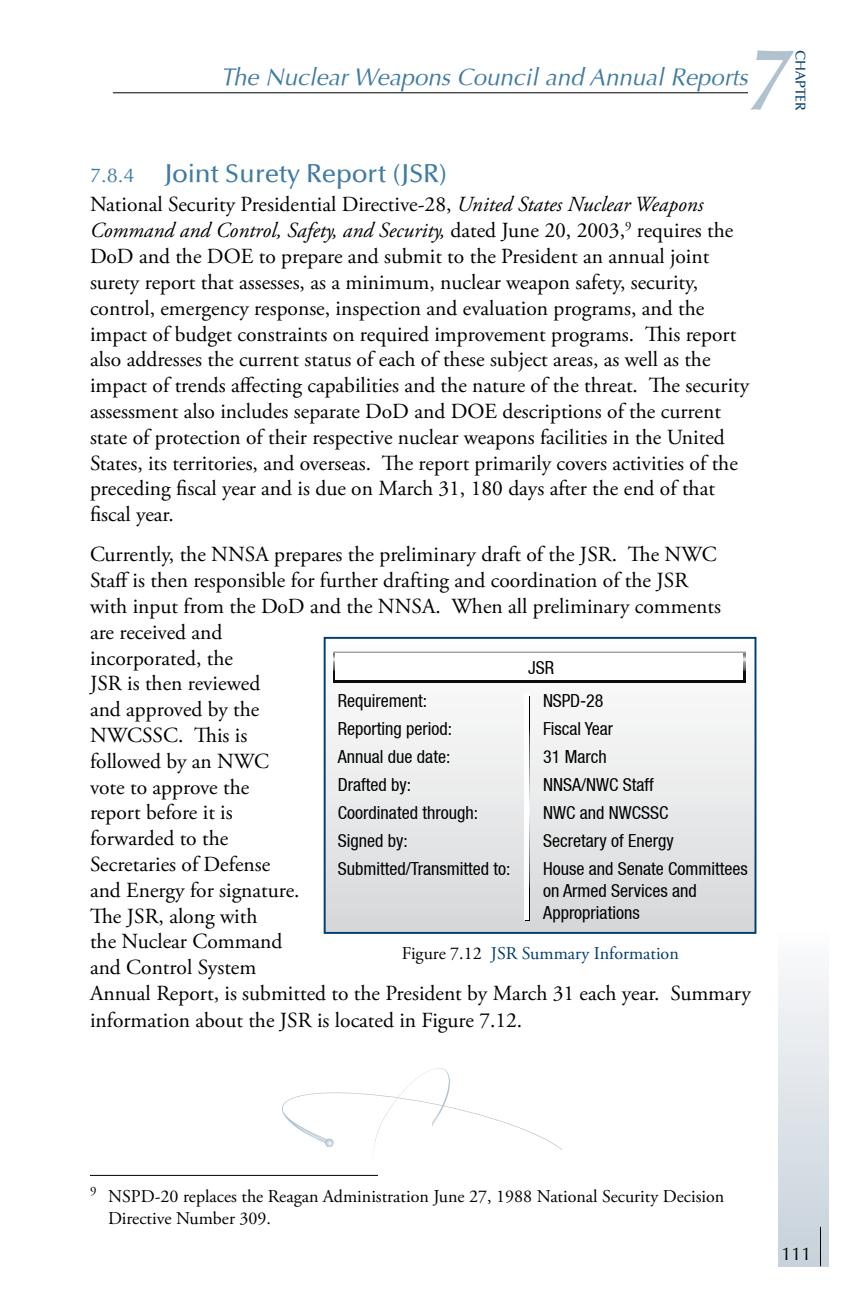
<style>
.page{position:relative;width:864px;height:1296px;background:#fff}
.page>*{position:absolute;margin:0;border:0;box-sizing:border-box;transform-origin:0 0}
.t1{font:italic 600 88px "Optima";color:#b1c2cf;scale:.9 1}
.t2{font:500 26px "Optima";letter-spacing:-.01em;color:#3f7ba3}
.t3{font:italic 24px "Optima";color:#3f7ba3}
.t4{font:21.6px/25.8px "Adobe Garamond Pro";color:#000}
.t5{font:condensed 18px/22px "Helvetica Neue LT";color:#000}
.t6{font:18px/21.6px "Adobe Garamond Pro";color:#000}
.t7{font:18px "Adobe Garamond Pro";color:#003c6e}
.t8{font:18px "Optima";color:#000}
.t9{font:500 14px "Optima";letter-spacing:-.005em;color:#003c6e}
.s1{font-weight:400;font-size:20px}
.s2{font-style:italic}
.s3{color:#000}
</style>
<div class="page">
<div style="left:778px;top:890px;width:51px;height:376px;background:linear-gradient(to bottom,#fff,#c6d1da)"></div>
<hr style="left:113px;top:92px;width:635px;height:1px;background:#000">
<hr style="left:820px;top:1227px;width:1px;height:39px;background:#000">
<hr style="left:90px;top:1175px;width:288px;height:1px;background:#000">
<svg style="left:282px;top:1068px;width:281px;height:84px"></svg>
<div style="left:325px;top:638px;width:431px;height:295px;background:linear-gradient(to bottom,#fff,#d6d8d9)"></div>
<div style="left:324px;top:637px;width:432px;height:297px;border:2px solid #003c6e"></div>
<div style="left:525px;top:696px;width:5px;height:225px;background:#fff"></div>
<svg style="left:332px;top:651px;width:414px;height:32px"></svg>
<svg style="left:333px;top:652px;width:412px;height:30px"></svg>
<div style="left:336px;top:653px;width:407px;height:27px;background:#fff"></div>
<hr style="left:524px;top:693px;width:4px;height:227px;background:#fff">
<h1 class="t1" style="left:748px;top:29px;width:47px">7</h1>
<p class="t9" style="left:808px;top:50px;width:62px;rotate:90deg">chapter</p>
<p class="t3" style="left:221px;top:63px;width:529px">The Nuclear Weapons Council and Annual Reports</p>
<p class="t2" style="left:90px;top:158px;width:359px"><span class="s1">7.8.4</span> Joint Surety Report (JSR)</p>
<p class="t4" style="left:90px;top:192px;width:661px">National Security Presidential Directive-28, <span class="s2">United States Nuclear Weapons Command and Control, Safety, and Security,</span> dated June 20, 2003, requires the DoD and the DOE to prepare and submit to the President an annual joint surety report that assesses, as a minimum, nuclear weapon safety, security, control, emergency response, inspection and evaluation programs, and the impact of budget constraints on required improvement programs. This report also addresses the current status of each of these subject areas, as well as the impact of trends affecting capabilities and the nature of the threat. The security assessment also includes separate DoD and DOE descriptions of the current state of protection of their respective nuclear weapons facilities in the United States, its territories, and overseas. The report primarily covers activities of the preceding fiscal year and is due on March 31 , 1 80 days after the end of that fiscal year.</p>
<p class="t4" style="left:90px;top:543px;width:662px">Currently, the NNSA prepares the preliminary draft of the JSR. The NWC<br>Staff is then responsible for further drafting and coordination of the JSR<br>with input from the DoD and the NNSA. When all preliminary comments<br>are received and<br>incorporated, the<br>JSR is then reviewed<br>and approved by the<br>NWCSSC. This is<br>followed by an NWC<br>vote to approve the<br>report before it is<br>forwarded to the<br>Secretaries of Defense<br>and Energy for signature.<br>The JSR, along with<br>the Nuclear Command<br>and Control System<br>Annual Report, is submitted to the President by March 31 each year. Summary information about the JSR is located in Figure 7.1 2.</p>
<p class="t5" style="left:528px;top:656px;width:28px">JSR</p>
<p class="t5" style="left:338px;top:690px;width:91px">Requirement:</p>
<p class="t5" style="left:543px;top:690px;width:62px">NSPD-28</p>
<p class="t5" style="left:338px;top:718px;width:116px">Reporting period:</p>
<p class="t5" style="left:543px;top:718px;width:71px">Fiscal Year</p>
<p class="t5" style="left:338px;top:746px;width:114px">Annual due date:</p>
<p class="t5" style="left:543px;top:746px;width:65px">31 March</p>
<p class="t5" style="left:338px;top:774px;width:75px">Drafted by:</p>
<p class="t5" style="left:543px;top:774px;width:112px">NNSA/NWC Staff</p>
<p class="t5" style="left:338px;top:802px;width:142px">Coordinated through:</p>
<p class="t5" style="left:543px;top:802px;width:127px">NWC and NWCSSC</p>
<p class="t5" style="left:338px;top:830px;width:71px">Signed by:</p>
<p class="t5" style="left:543px;top:830px;width:132px">Secretary of Energy</p>
<p class="t5" style="left:338px;top:858px;width:174px">Submitted/Transmitted to:</p>
<p class="t5" style="left:543px;top:858px;width:206px">House and Senate Committees on Armed Services and<br>Appropriations</p>
<p class="t7" style="left:402px;top:942px;width:278px"><span class="s3">Figure 7.1 2</span> JSR Summary Information</p>
<p class="t6" style="left:108px;top:1187px;width:618px">NSPD-20 replaces the Reagan Administration June 27, 1 988 National Security Decision<br>Directive Number 309.</p>
<p class="t8" style="left:781px;top:1243px;width:32px">111</p>
</div>
